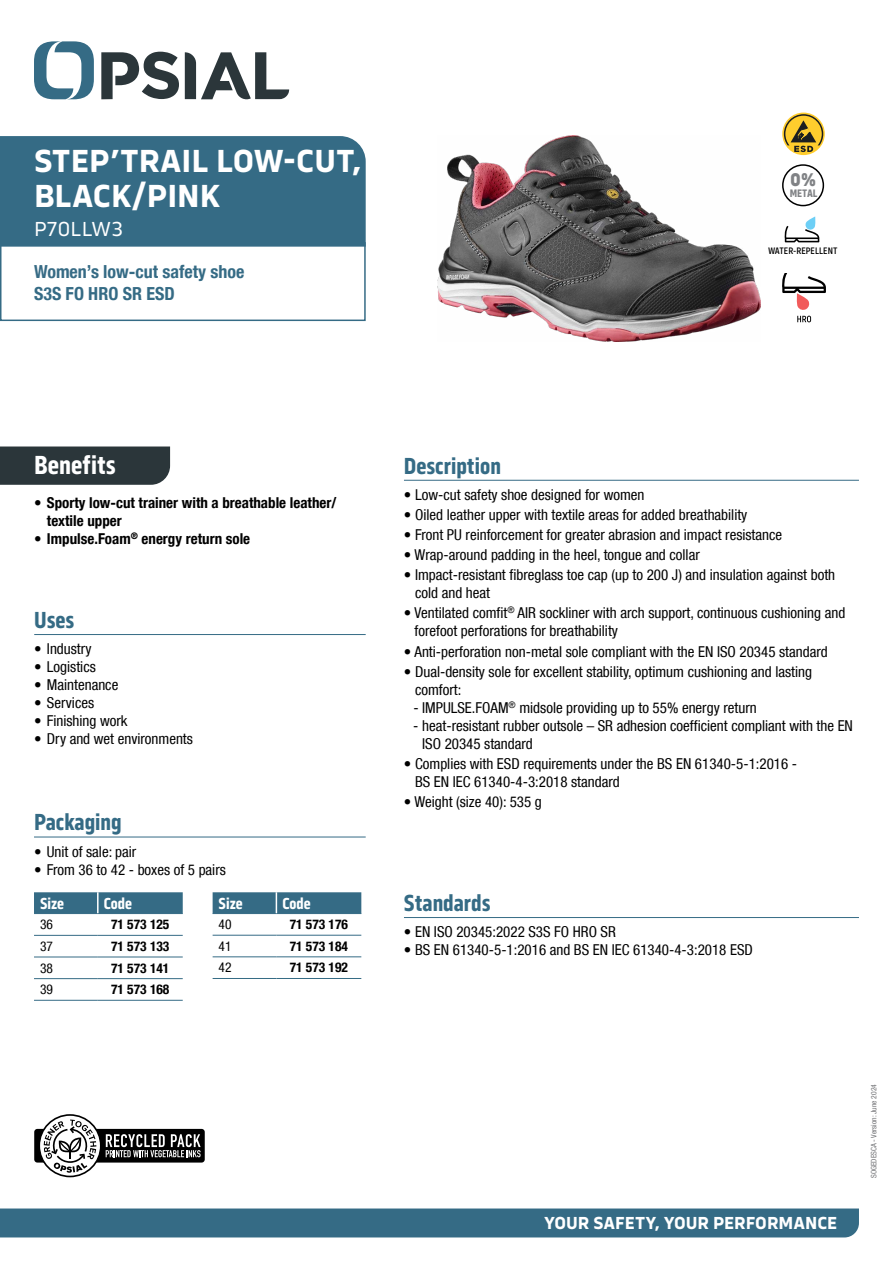
<style>
.page{position:relative;width:893px;height:1263px;background:#fff}
.page>*{position:absolute;margin:0;border:0;box-sizing:border-box;transform-origin:0 0}
.t1{font:700 33px/34.5px "Serca";color:#fff}
.t2{font:700 27px "Serca Condensed";color:#fff}
.t3{font:700 24px "Serca Condensed";color:#356b85}
.t4{font:21px "Serca";letter-spacing:-.005em;color:#fff}
.t5{font:800 19.05px "Serca";color:#808285;scale:.9 1}
.t6{font:700 condensed 18px/21.6px "Helvetica Neue LT Com";color:#356b85}
.t7{font:700 18px "Serca";color:#fff}
.t8{font:700 16.5px "Serca Condensed";color:#fff}
.t9{font:condensed 15px/18px "Helvetica Neue LT Com";color:#000}
.t10{font:700 condensed 15px/18px "Helvetica Neue LT Com";color:#000}
.t11{font:700 condensed 13.5px "Helvetica Neue LT Com";color:#000}
.t12{font:condensed 13.5px "Helvetica Neue LT Com";color:#000}
.t13{font:700 11.25px "Serca Condensed";letter-spacing:-.01em;color:#808285}
.t14{font:500 9.75px "Serca Condensed";color:#000}
.t15{font:condensed 7.5px "Helvetica Neue LT Com";color:#6d6e71}
.s1{color:#376b85}
</style>
<div class="page">
<svg style="left:34px;top:41px;width:60px;height:58px"></svg>
<svg style="left:185px;top:52px;width:104px;height:48px"></svg>
<svg style="left:101px;top:52px;width:78px;height:47px"></svg>
<div style="left:0;top:1208px;width:859px;height:29px;background:#356b85"></div>
<hr style="left:34px;top:837px;width:332px;height:1px;background:#356b85">
<div style="left:34px;top:892px;width:149px;height:21px;background:#356b85"></div>
<hr style="left:34px;top:913px;width:64px;height:1px;background:#356b85">
<hr style="left:98px;top:913px;width:85px;height:1px;background:#356b85">
<hr style="left:34px;top:935px;width:64px;height:1px;background:#356b85">
<hr style="left:98px;top:935px;width:85px;height:1px;background:#356b85">
<hr style="left:34px;top:957px;width:64px;height:1px;background:#356b85">
<hr style="left:98px;top:957px;width:85px;height:1px;background:#356b85">
<hr style="left:34px;top:978px;width:64px;height:1px;background:#356b85">
<hr style="left:98px;top:978px;width:85px;height:1px;background:#356b85">
<hr style="left:34px;top:1000px;width:64px;height:1px;background:#356b85">
<hr style="left:98px;top:1000px;width:85px;height:1px;background:#356b85">
<hr style="left:97px;top:892px;width:2px;height:21px;background:#fff">
<hr style="left:213px;top:913px;width:63px;height:1px;background:#356b85">
<hr style="left:276px;top:913px;width:85px;height:1px;background:#356b85">
<hr style="left:213px;top:935px;width:63px;height:1px;background:#356b85">
<hr style="left:276px;top:935px;width:85px;height:1px;background:#356b85">
<hr style="left:213px;top:956px;width:63px;height:1px;background:#356b85">
<hr style="left:276px;top:956px;width:85px;height:1px;background:#356b85">
<hr style="left:213px;top:978px;width:63px;height:1px;background:#356b85">
<hr style="left:276px;top:978px;width:85px;height:1px;background:#356b85">
<div style="left:213px;top:892px;width:148px;height:21px;background:#356b85"></div>
<hr style="left:404px;top:480px;width:455px;height:1px;background:#356b85">
<div style="left:0;top:446px;width:170px;height:39px;background:#2b363a"></div>
<div style="left:0;top:242px;width:366px;height:79px;border:2px solid #356b85"></div>
<div style="left:0;top:136px;width:366px;height:111px;background:#356b85"></div>
<hr style="left:34px;top:634px;width:332px;height:1px;background:#356b85">
<div style="left:782px;top:164px;width:42px;height:42px;border:1px solid #000;border-radius:50%"></div>
<svg style="left:784px;top:216px;width:35px;height:26px"></svg>
<svg style="left:782px;top:273px;width:44px;height:49px"></svg>
<svg style="left:782px;top:113px;width:42px;height:42px"></svg>
<svg style="left:784px;top:114px;width:39px;height:38px"></svg>
<hr style="left:404px;top:917px;width:455px;height:1px;background:#356b85">
<div style="left:34px;top:1129px;width:171px;height:33px;background:#000;border-radius:3px"></div>
<svg style="left:38px;top:1114px;width:163px;height:63px"></svg>
<img style="left:438px;top:135px;width:323px;height:207px">
<h1 class="t1" style="left:34px;top:143px;width:329px">STEP’TRAIL LOW-CUT,<br>BLACK/PINK</h1>
<h3 class="t4" style="left:34px;top:217px;width:90px">P70LLW3</h3>
<p class="t6" style="left:34px;top:261px;width:212px"><span class="s1">Women</span>’s low-cut safety shoe<br>S3S FO HRO SR ESD</p>
<p class="t5" style="left:790px;top:168px;width:30px">0%</p>
<p class="t13" style="left:790px;top:186px;width:29px">METAL</p>
<p class="t14" style="left:768px;top:245px;width:71px">WATER-REPELLENT</p>
<h2 class="t2" style="left:34px;top:449px;width:83px">Benefits</h2>
<h3 class="t3" style="left:404px;top:452px;width:98px">Description</h3>
<p class="t10" style="left:47px;top:494px;width:291px;text-indent:-13px">• Sporty low-cut trainer with a breathable leather/ textile upper</p>
<p class="t10" style="left:34px;top:530px;width:218px">• Impulse.Foam<sup>®</sup> energy return sole</p>
<h3 class="t3" style="left:34px;top:606px;width:42px">Uses</h3>
<p class="t9" style="left:34px;top:640px;width:59px">• Industry</p>
<p class="t9" style="left:34px;top:658px;width:63px">• Logistics</p>
<p class="t9" style="left:34px;top:676px;width:86px">• Maintenance</p>
<p class="t9" style="left:34px;top:694px;width:61px">• Services</p>
<p class="t9" style="left:34px;top:712px;width:95px">• Finishing work</p>
<p class="t9" style="left:34px;top:730px;width:160px">• Dry and wet environments</p>
<h3 class="t3" style="left:34px;top:808px;width:89px">Packaging</h3>
<p class="t9" style="left:34px;top:842px;width:104px">• Unit of sale: pair</p>
<p class="t9" style="left:34px;top:860px;width:193px">• From 36 to 42 - boxes of 5 pairs</p>
<p class="t8" style="left:40px;top:894px;width:26px">Size</p>
<p class="t8" style="left:104px;top:894px;width:30px">Code</p>
<p class="t12" style="left:40px;top:917px;width:14px">36</p>
<p class="t11" style="left:111px;top:916px;width:60px">71 573 125</p>
<p class="t12" style="left:40px;top:938px;width:14px">37</p>
<p class="t11" style="left:111px;top:938px;width:60px">71 573 133</p>
<p class="t12" style="left:40px;top:960px;width:14px">38</p>
<p class="t11" style="left:111px;top:960px;width:60px">71 573 141</p>
<p class="t12" style="left:40px;top:981px;width:14px">39</p>
<p class="t11" style="left:111px;top:981px;width:60px">71 573 168</p>
<p class="t8" style="left:219px;top:894px;width:26px">Size</p>
<p class="t8" style="left:282px;top:894px;width:30px">Code</p>
<p class="t12" style="left:219px;top:916px;width:14px">40</p>
<p class="t11" style="left:290px;top:916px;width:60px">71 573 176</p>
<p class="t12" style="left:219px;top:938px;width:14px">41</p>
<p class="t11" style="left:290px;top:938px;width:60px">71 573 184</p>
<p class="t12" style="left:219px;top:960px;width:14px">42</p>
<p class="t11" style="left:290px;top:959px;width:60px">71 573 192</p>
<p class="t9" style="left:404px;top:485px;width:242px">• Low-cut safety shoe designed for women</p>
<p class="t9" style="left:404px;top:505px;width:345px">• Oiled leather upper with textile areas for added breathability</p>
<p class="t9" style="left:404px;top:525px;width:380px">• Front PU reinforcement for greater abrasion and impact resistance</p>
<p class="t9" style="left:404px;top:546px;width:297px">• Wrap-around padding in the heel, tongue and collar</p>
<p class="t9" style="left:415px;top:566px;width:422px;text-indent:-11px">• Impact-resistant fibreglass toe cap (up to 200 J) and insulation against both cold and heat</p>
<p class="t9" style="left:414px;top:604px;width:432px;text-indent:-11px">• Ventilated comfit<sup>®</sup> AIR sockliner with arch support, continuous cushioning and forefoot perforations for breathability</p>
<p class="t9" style="left:404px;top:642px;width:425px">• Anti-perforation non-metal sole compliant with the EN ISO 20345 standard</p>
<p class="t9" style="left:415px;top:662px;width:398px;text-indent:-11px">• Dual-density sole for excellent stability, optimum cushioning and lasting comfort:</p>
<p class="t9" style="left:413px;top:698px;width:345px">- IMPULSE.FOAM<sup>®</sup> midsole providing up to 55% energy return</p>
<p class="t9" style="left:422px;top:716px;width:432px;text-indent:-9px">- heat-resistant rubber outsole – SR adhesion coefficient compliant with the EN<br>ISO 20345 standard</p>
<p class="t9" style="left:415px;top:754px;width:384px;text-indent:-11px">• Complies with ESD requirements under the BS EN 61340-5-1:2016 -<br>BS EN IEC 61340-4-3:2018 standard</p>
<p class="t9" style="left:404px;top:792px;width:139px">• Weight (size 40): 535 g</p>
<h3 class="t3" style="left:404px;top:889px;width:88px">Standards</h3>
<p class="t9" style="left:404px;top:922px;width:213px">• EN ISO 20345:2022 S3S FO HRO SR</p>
<p class="t9" style="left:404px;top:940px;width:350px">• BS EN 61340-5-1:2016 and BS EN IEC 61340-4-3:2018 ESD</p>
<p class="t7" style="left:544px;top:1212px;width:295px">YOUR SAFETY, YOUR PERFORMANCE</p>
<p class="t15" style="left:869px;top:1178px;width:95px;rotate:-90deg">SOGEDESCA - Version: June 2024</p>
</div>
